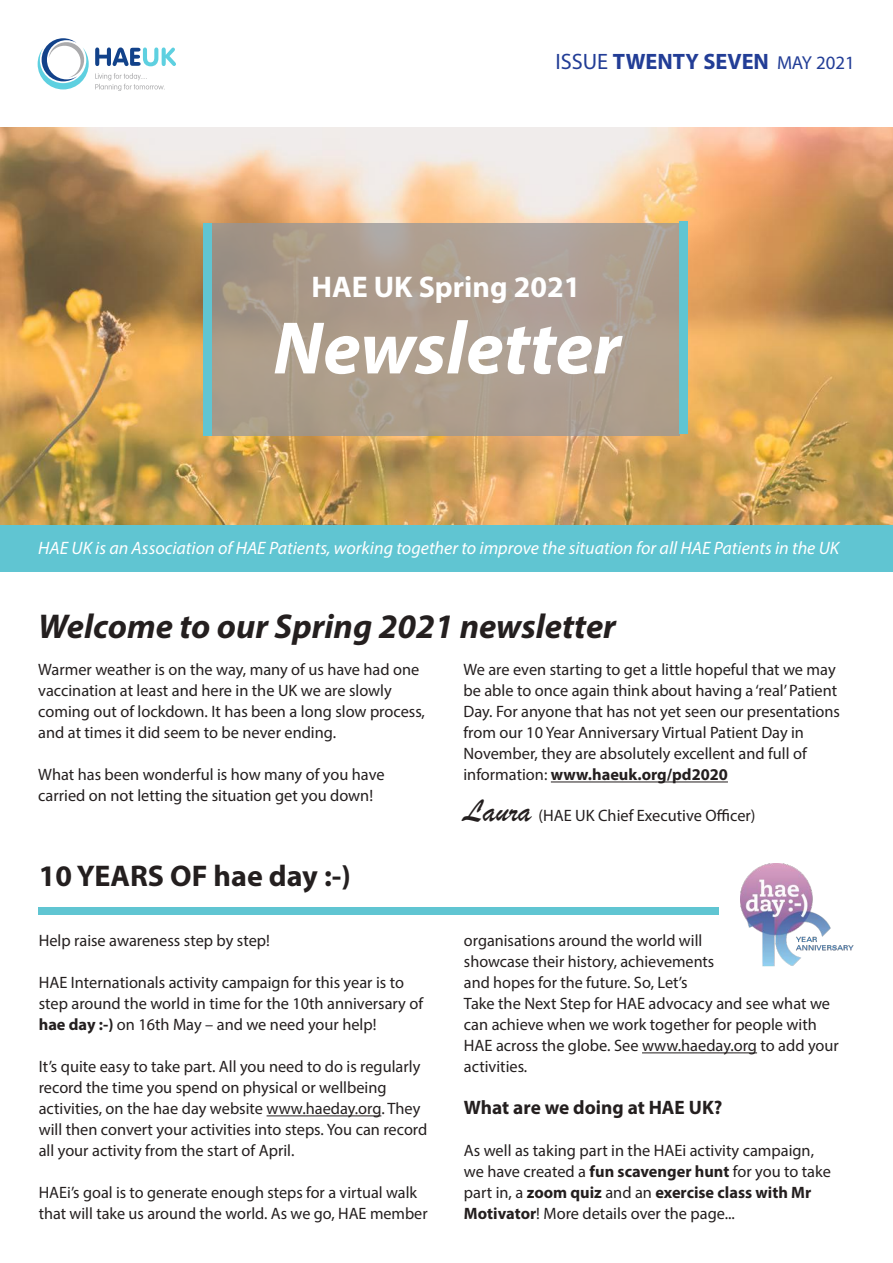
<style>
.page{position:relative;width:893px;height:1263px;background:#fff}
.page>*{position:absolute;margin:0;border:0;box-sizing:border-box;transform-origin:0 0}
.t1{font:italic 700 75px "Myriad Pro";color:#fff}
.t2{font:italic 700 34.5px "Myriad Pro";color:#241f1f}
.t3{font:700 30px "Myriad Pro";color:#241f1f}
.t4{font:700 30px "Myriad Pro";color:#fff}
.t5{font:700 22.35px "Myriad Pro";color:#223d96}
.t6{font:700 19.5px "Myriad Pro";color:#241f1f}
.t7{font:italic 18px "Myriad Pro";color:#fff}
.t8{font:16.5px/21px "Myriad Pro";color:#241f1f}
.s1{font-weight:400}
.s2{font-weight:400;font-size:18.75px}
.s3{font-weight:700}
.s4{font-family:"Brush Script";font-size:33px}
</style>
<div class="page">
<img style="left:0;top:128px;width:893px;height:397px">
<div style="left:0;top:525px;width:893px;height:46px;background:#60c5d2"></div>
<hr style="left:551px;top:781px;width:177px;height:1px;background:#241f1f">
<svg style="left:212px;top:223px;width:468px;height:213px;fill:#ae9e8e"></svg>
<div style="left:203px;top:223px;width:9px;height:213px;background:#60c5d2"></div>
<div style="left:680px;top:221px;width:8px;height:213px;background:#60c5d2"></div>
<svg style="left:95px;top:47px;width:81px;height:19px"></svg>
<svg style="left:95px;top:73px;width:70px;height:18px"></svg>
<svg style="left:38px;top:38px;width:51px;height:51px"></svg>
<hr style="left:267px;top:1115px;width:114px;height:1px;background:#241f1f">
<hr style="left:642px;top:1052px;width:115px;height:1px;background:#241f1f">
<div style="left:38px;top:907px;width:681px;height:7px;background:#60c5d2"></div>
<img style="left:741px;top:863px;width:113px;height:104px">
<h3 class="t5" style="left:555px;top:47px;width:301px"><span class="s1">ISSUE</span> TWENTY SEVEN <span class="s2">MAY 2021</span></h3>
<h3 class="t4" style="left:311px;top:267px;width:270px">HAE UK Spring 2021</h3>
<h1 class="t1" style="left:273px;top:299px;width:349px">Newsletter</h1>
<p class="t7" style="left:38px;top:537px;width:802px">HAE UK is an Association of HAE Patients, working together to improve the situation for all HAE Patients in the UK</p>
<h2 class="t2" style="left:38px;top:604px;width:579px">Welcome to our Spring 2021 newsletter</h2>
<p class="t8" style="left:38px;top:659px;width:388px">Warmer weather is on the way, many of us have had one vaccination at least and here in the UK we are slowly coming out of lockdown. It has been a long slow process, and at times it did seem to be never ending.</p>
<p class="t8" style="left:38px;top:764px;width:348px">What has been wonderful is how many of you have carried on not letting the situation get you down!</p>
<h3 class="t3" style="left:39px;top:856px;width:314px">10 YEARS OF hae day :-)</h3>
<p class="t8" style="left:39px;top:930px;width:233px">Help raise awareness step by step!</p>
<p class="t8" style="left:39px;top:972px;width:386px">HAE Internationals activity campaign for this year is to step around the world in time for the 10th anniversary of <span class="s3">hae day :-)</span> on 16th May – and we need your help!</p>
<p class="t8" style="left:39px;top:1056px;width:390px">It’s quite easy to take part. All you need to do is regularly record the time you spend on physical or wellbeing activities, on the hae day website www.haeday.org. They will then convert your activities into steps. You can record all your activity from the start of April.</p>
<p class="t8" style="left:39px;top:1182px;width:390px">HAEi’s goal is to generate enough steps for a virtual walk that will take us around the world. As we go, HAE member</p>
<p class="t8" style="left:463px;top:659px;width:378px">We are even starting to get a little hopeful that we may be able to once again think about having a ‘real’ Patient Day. For anyone that has not yet seen our presentations from our 10 Year Anniversary Virtual Patient Day in November, they are absolutely excellent and full of information: <span class="s3">www.haeuk.org/pd2020</span></p>
<p class="t8" style="left:463px;top:804px;width:294px"><span class="s4">Laura</span> (HAE UK Chief Executive Officer)</p>
<p class="t8" style="left:464px;top:930px;width:376px">organisations around the world will<br>showcase their history, achievements<br>and hopes for the future. So, Let’s<br>Take the Next Step for HAE advocacy and see what we can achieve when we work together for people with HAE across the globe. See www.haeday.org to add your activities.</p>
<p class="t6" style="left:464px;top:1095px;width:260px">What are we doing at HAE UK?</p>
<p class="t8" style="left:464px;top:1140px;width:369px">As well as taking part in the HAEi activity campaign, we have created a <span class="s3">fun scavenger hunt</span> for you to take part in, a <span class="s3">zoom quiz</span> and an <span class="s3">exercise class with Mr Motivator</span>! More details over the page...</p>
</div>
